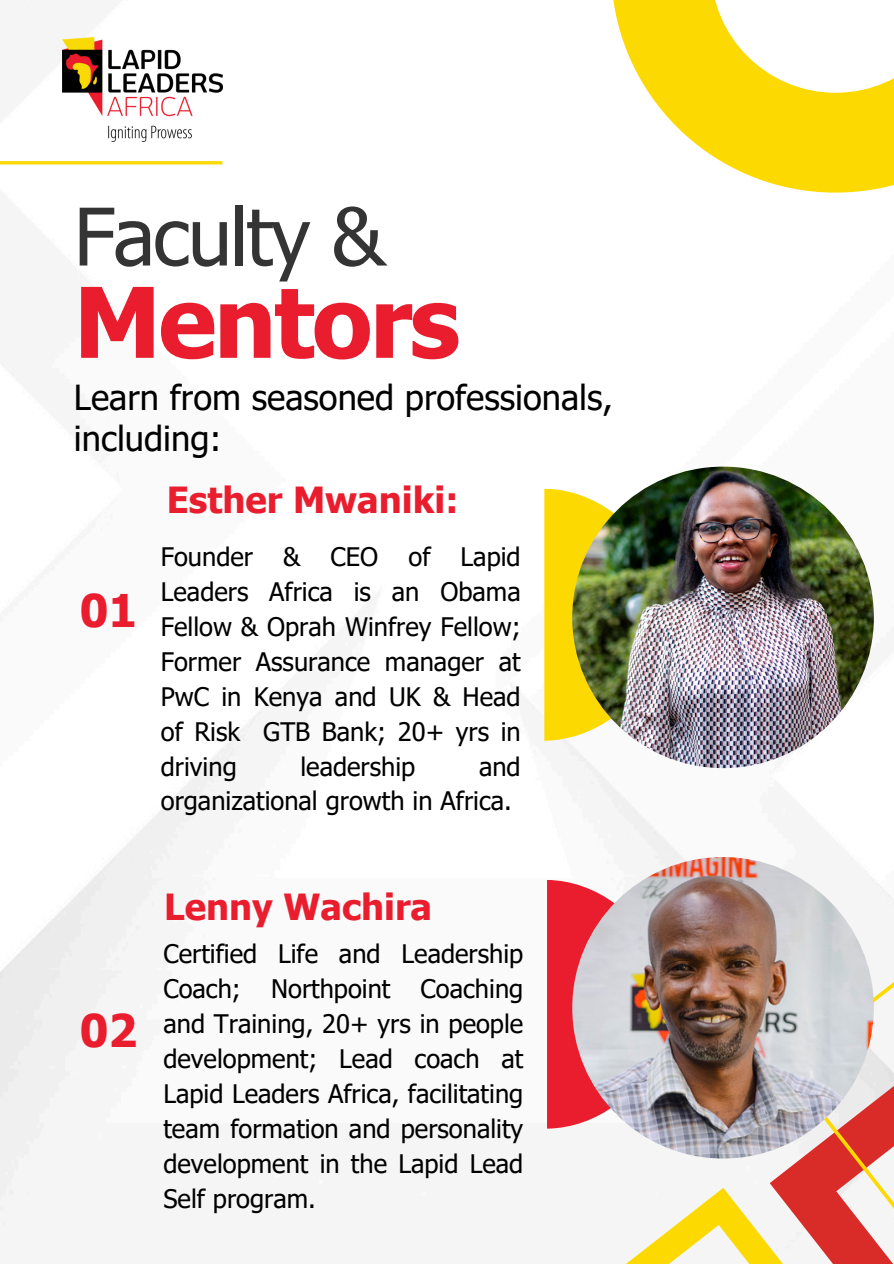
<style>
.page{position:relative;width:894px;height:1264px;background:#fff}
.page>*{position:absolute;margin:0;border:0;box-sizing:border-box;transform-origin:0 0}
.t1{font:700 97.5px "Tahoma";letter-spacing:-.025em;color:#e91d2d}
.t2{font:79.5px "Tahoma";letter-spacing:-.025em;color:#343434}
.t3{font:700 45px "Tahoma";color:#e91d2d}
.t4{font:700 36px "Tahoma";color:#e91d2d}
.t5{font:34.5px/40.5px "Tahoma";color:#000}
.t6{font:25.5px/34.8px "Tahoma";color:#000;text-align:justify}
</style>
<div class="page">
<img style="left:0;top:0;width:874px;height:1227px">
<svg style="left:410px;top:1153px;width:331px;height:109px;fill:#f5f5f5"></svg>
<svg style="left:627px;top:1262px;width:45px;height:1px"></svg>
<svg style="left:741px;top:1155px;width:14px;height:108px"></svg>
<svg style="left:755px;top:834px;width:138px;height:429px;fill:#f5f5f5"></svg>
<svg style="left:544px;top:489px;width:98px;height:251px;background:#fbdd22"></svg>
<svg style="left:547px;top:880px;width:95px;height:248px;background:#ea3947"></svg>
<img style="left:572px;top:466px;width:301px;height:302px;border-radius:50%">
<img style="left:572px;top:857px;width:301px;height:301px;border-radius:50%">
<svg style="left:611px;top:0;width:282px;height:193px;fill:#fcd900"></svg>
<hr style="left:0;top:161px;width:222px;height:3px;background:#fcd900">
<img style="left:62px;top:37px;width:160px;height:105px">
<p class="t2" style="left:74px;top:186px;width:312px">Faculty &amp;</p>
<h2 class="t1" style="left:74px;top:260px;width:387px">Mentors</h2>
<h1 class="t5" style="left:74px;top:376px;width:540px">Learn from seasoned professionals, including:</h1>
<h4 class="t4" style="left:167px;top:477px;width:293px">Esther Mwaniki:</h4>
<p class="t6" style="left:161px;top:538px;width:361px">Founder &amp; CEO of Lapid Leaders Africa is an Obama Fellow &amp; Oprah Winfrey Fellow; Former Assurance manager at PwC in Kenya and UK &amp; Head of Risk GTB Bank; 20+ yrs in driving</p>
<h3 class="t3" style="left:80px;top:581px;width:59px">01</h3>
<p class="t6" style="left:161px;top:748px;width:361px;text-indent:318px">and organizational growth in Africa.</p>
<p class="t6" style="left:300px;top:748px;width:116px">leadership</p>
<p class="t3" style="left:80px;top:1002px;width:59px">02</p>
<p class="t4" style="left:164px;top:883px;width:269px">Lenny Wachira</p>
<p class="t6" style="left:163px;top:935px;width:361px">Certified Life and Leadership Coach; Northpoint Coaching and Training, 20+ yrs in people development; Lead coach at Lapid Leaders Africa, facilitating team formation and personality development in the Lapid Lead Self program.</p>
</div>
